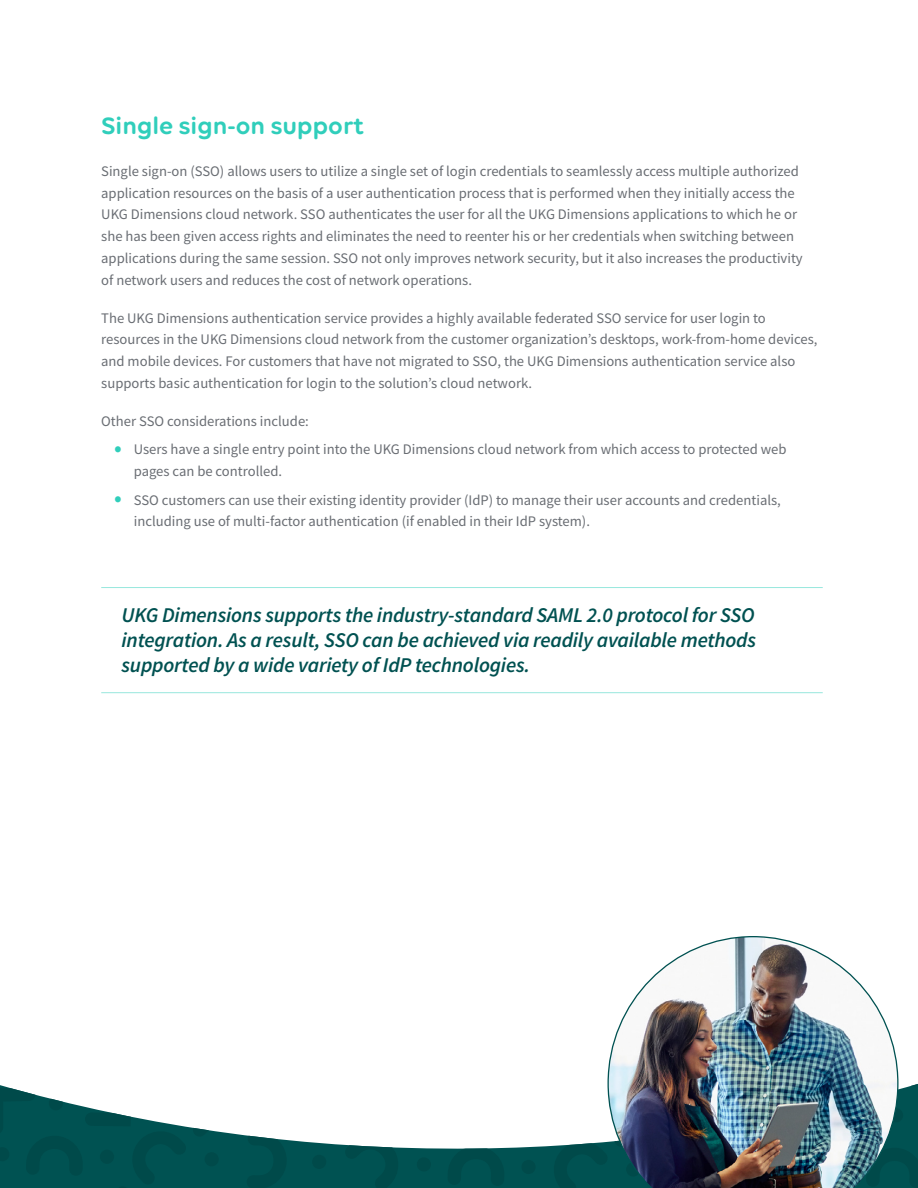
<style>
.page{position:relative;width:918px;height:1188px;background:#fff}
.page>*{position:absolute;margin:0;border:0;box-sizing:border-box;transform-origin:0 0}
.t1{font:600 25.5px "Volte Rounded";color:#30cebb}
.t2{font:italic 600 21px/25.2px "Source Sans Pro";letter-spacing:-.01em;color:#005151;text-align:justify}
.t3{font:14.7px/21.8px "Source Sans Pro";color:#696d73}
.s1{font-size:25.5px;color:#30cebb}
</style>
<div class="page">
<svg style="left:234px;top:1133px;width:64px;height:55px"></svg>
<svg style="left:247px;top:1133px;width:40px;height:55px;background:#165d5d"></svg>
<svg style="left:298px;top:1083px;width:310px;height:105px"></svg>
<div style="left:521px;top:1160px;width:15px;height:14px;background:#004a4a;border-radius:50%"></div>
<div style="left:417px;top:1157px;width:14px;height:15px;background:#004a4a;border-radius:50%"></div>
<div style="left:312px;top:1155px;width:14px;height:14px;background:#004a4a;border-radius:50%"></div>
<div style="left:575px;top:1109px;width:14px;height:14px;background:#fff;border-radius:50%"></div>
<div style="left:470px;top:1106px;width:15px;height:15px;background:#fff;border-radius:50%"></div>
<div style="left:366px;top:1104px;width:14px;height:14px;background:#fff;border-radius:50%"></div>
<div style="left:899px;top:1084px;width:19px;height:104px;background:#005252"></div>
<div style="left:889px;top:1108px;width:14px;height:14px;background:#004a4a;border-radius:50%"></div>
<svg style="left:0;top:1085px;width:234px;height:103px"></svg>
<div style="left:153px;top:1099px;width:15px;height:14px;background:#fff;border-radius:50%"></div>
<svg style="left:49px;top:1096px;width:14px;height:14px"></svg>
<hr style="left:101px;top:587px;width:722px;height:1px;background:#97e7dd">
<hr style="left:101px;top:692px;width:722px;height:1px;background:#97e7dd">
<img style="left:608px;top:936px;width:291px;height:252px">
<h1 class="t1" style="left:101px;top:111px;width:264px">Single sign-on support</h1>
<p class="t3" style="left:101px;top:160px;width:703px">Single sign-on (SSO) allows users to utilize a single set of login credentials to seamlessly access multiple authorized application resources on the basis of a user authentication process that is performed when they initially access the UKG Dimensions cloud network. SSO authenticates the user for all the UKG Dimensions applications to which he or she has been given access rights and eliminates the need to reenter his or her credentials when switching between applications during the same session. SSO not only improves network security, but it also increases the productivity of network users and reduces the cost of network operations.</p>
<p class="t3" style="left:101px;top:307px;width:718px">The UKG Dimensions authentication service provides a highly available federated SSO service for user login to resources in the UKG Dimensions cloud network from the customer organization’s desktops, work-from-home devices, and mobile devices. For customers that have not migrated to SSO, the UKG Dimensions authentication service also supports basic authentication for login to the solution’s cloud network.</p>
<p class="t3" style="left:101px;top:410px;width:209px">Other SSO considerations include:</p>
<p class="t3" style="left:134px;top:438px;width:654px;text-indent:-20px"><span class="s1">•</span> Users have a single entry point into the UKG Dimensions cloud network from which access to protected web pages can be controlled.</p>
<p class="t3" style="left:134px;top:489px;width:649px;text-indent:-20px"><span class="s1">•</span> SSO customers can use their existing identity provider (IdP) to manage their user accounts and credentials, including use of multi-factor authentication (if enabled in their IdP system).</p>
<h2 class="t2" style="left:122px;top:602px;width:636px">UKG Dimensions supports the industry-standard SAML 2.0 protocol for SSO integration. As a result, SSO can be achieved via readily available methods supported by a wide variety of IdP technologies.</h2>
</div>
